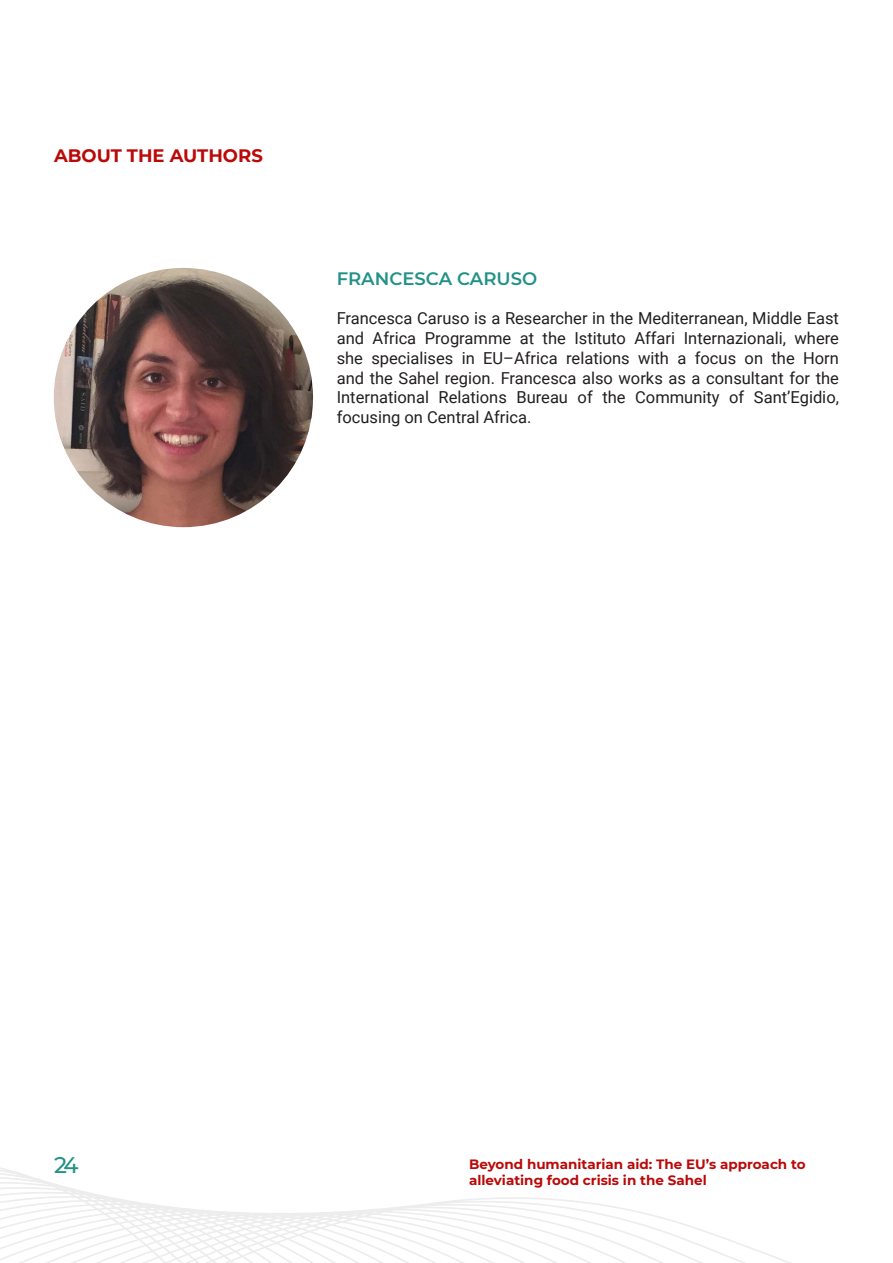
<style>
.page{position:relative;width:893px;height:1263px;background:#fff}
.page>*{position:absolute;margin:0;border:0;box-sizing:border-box;transform-origin:0 0}
.t1{font:500 22.5px "Montserrat";color:#229286}
.Author_name{font:600 18px "Montserrat";color:#229286}
.ABOUT_Section_Title{font:700 18px "Montserrat";color:#ba0909}
.Author_Bio{font:16.5px/19.8px "Roboto";color:#231f20;text-align:justify}
.t2{font:700 13.5px/16.2px "Montserrat";color:#ba0909}
</style>
<div class="page">
<svg style="left:0;top:1167px;width:790px;height:96px"></svg>
<img style="left:54px;top:268px;width:259px;height:259px;border-radius:130px">
<p class="ABOUT_Section_Title" style="left:54px;top:143px;width:210px">ABOUT THE AUTHORS</p>
<p class="Author_name" style="left:337px;top:266px;width:202px">FRANCESCA CARUSO</p>
<p class="Author_Bio" style="left:337px;top:308px;width:504px">Francesca Caruso is a Researcher in the Mediterranean, Middle East and Africa Programme at the Istituto Affari Internazionali, where she specialises in EU–Africa relations with a focus on the Horn and the Sahel region. Francesca also works as a consultant for the International Relations Bureau of the Community of Sant’Egidio, focusing on Central Africa.</p>
<h1 class="t1" style="left:54px;top:1149px;width:26px">24</h1>
<p class="t2" style="left:469px;top:1156px;width:338px">Beyond humanitarian aid: The EU’s approach to alleviating food crisis in the Sahel</p>
</div>
